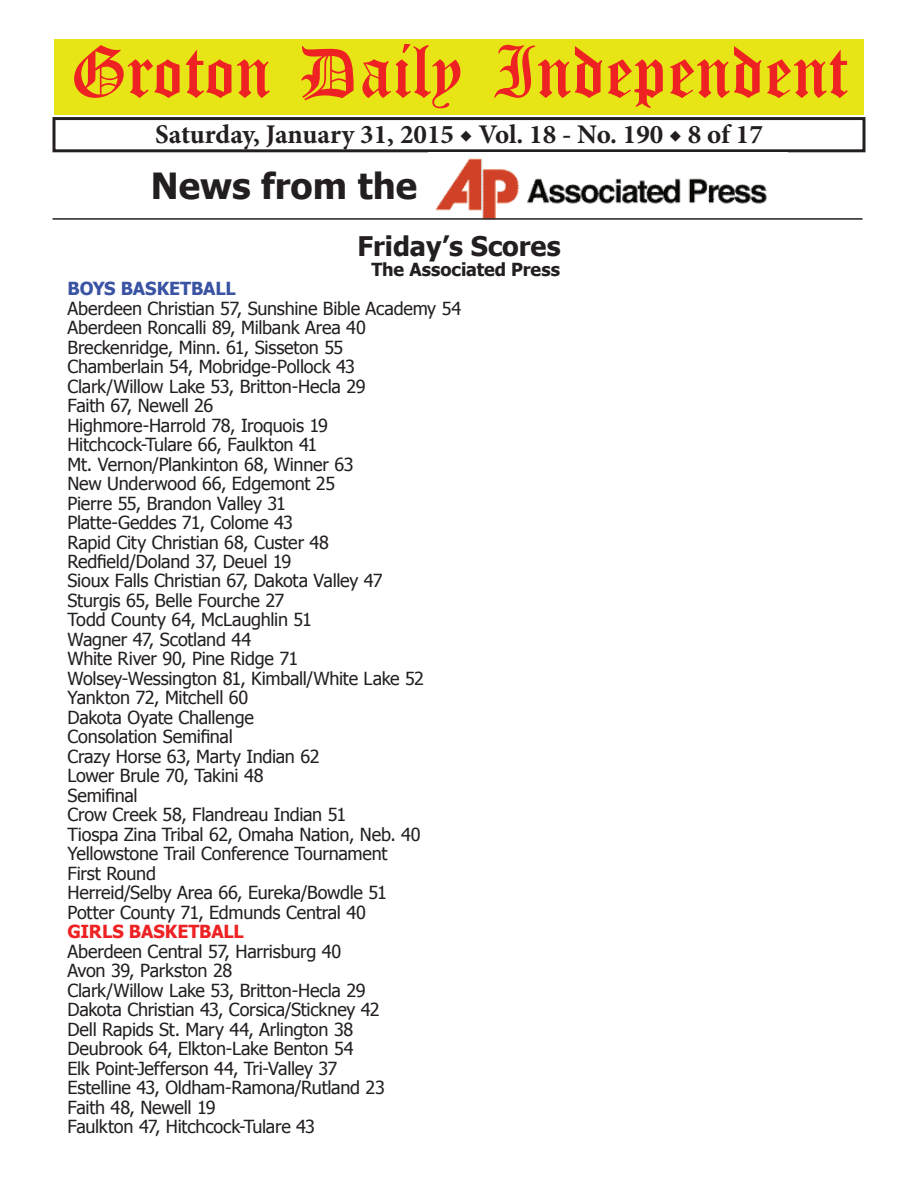
<style>
.page{position:relative;width:918px;height:1188px;background:#fff}
.page>*{position:absolute;margin:0;border:0;box-sizing:border-box;transform-origin:0 0}
.t1{font:54px "Old English Five";color:#ee2123}
.t2{font:700 36px "Tahoma";color:#231f20}
.t3{font:700 27px "Minion Pro";color:#231f20}
.t4{font:700 27px "Tahoma";color:#231f20}
.t5{font:18px/19.5px "Tahoma";letter-spacing:-.015em;color:#231f20}
.t6{font:700 18px "Tahoma";letter-spacing:-.005em;color:#231f20}
.t7{font:700 18px "Tahoma";letter-spacing:-.01em;color:#ee2123}
.t8{font:700 18px "Tahoma";letter-spacing:-.01em;color:#3a53a3}
</style>
<div class="page">
<div style="left:52px;top:117px;width:814px;height:35px;border:3px solid #231f20"></div>
<div style="left:54px;top:40px;width:810px;height:75px;background:#e7e515"></div>
<img style="left:435px;top:158px;width:332px;height:60px">
<hr style="left:52px;top:218px;width:810px;height:2px;background:#231f20">
<h1 class="t1" style="left:70px;top:47px;width:779px">Groton Daily Independent</h1>
<h3 class="t3" style="left:155px;top:116px;width:609px">Saturday, January 31, 2015 ◆ Vol. 18 - No. 190 ◆ 8 of 17</h3>
<h2 class="t2" style="left:151px;top:161px;width:268px">News from the</h2>
<h3 class="t4" style="left:357px;top:227px;width:205px">Friday’s Scores</h3>
<p class="t6" style="left:371px;top:256px;width:190px">The Associated Press</p>
<p class="t8" style="left:68px;top:276px;width:170px">BOYS BASKETBALL</p>
<p class="t5" style="left:68px;top:297px;width:395px">Aberdeen Christian 57, Sunshine Bible Academy 54<br>Aberdeen Roncalli 89, Milbank Area 40<br>Breckenridge, Minn. 61, Sisseton 55<br>Chamberlain 54, Mobridge-Pollock 43<br>Clark/Willow Lake 53, Britton-Hecla 29<br>Faith 67, Newell 26<br>Highmore-Harrold 78, Iroquois 19<br>Hitchcock-Tulare 66, Faulkton 41<br>Mt. Vernon/Plankinton 68, Winner 63<br>New Underwood 66, Edgemont 25<br>Pierre 55, Brandon Valley 31<br>Platte-Geddes 71, Colome 43<br>Rapid City Christian 68, Custer 48<br>Redfield/Doland 37, Deuel 19<br>Sioux Falls Christian 67, Dakota Valley 47<br>Sturgis 65, Belle Fourche 27<br>Todd County 64, McLaughlin 51<br>Wagner 47, Scotland 44<br>White River 90, Pine Ridge 71<br>Wolsey-Wessington 81, Kimball/White Lake 52<br>Yankton 72, Mitchell 60<br>Dakota Oyate Challenge<br>Consolation Semifinal<br>Crazy Horse 63, Marty Indian 62<br>Lower Brule 70, Takini 48<br>Semifinal<br>Crow Creek 58, Flandreau Indian 51<br>Tiospa Zina Tribal 62, Omaha Nation, Neb. 40<br>Yellowstone Trail Conference Tournament<br>First Round<br>Herreid/Selby Area 66, Eureka/Bowdle 51<br>Potter County 71, Edmunds Central 40</p>
<p class="t7" style="left:68px;top:919px;width:178px">GIRLS BASKETBALL</p>
<p class="t5" style="left:68px;top:941px;width:319px">Aberdeen Central 57, Harrisburg 40<br>Avon 39, Parkston 28<br>Clark/Willow Lake 53, Britton-Hecla 29<br>Dakota Christian 43, Corsica/Stickney 42<br>Dell Rapids St. Mary 44, Arlington 38<br>Deubrook 64, Elkton-Lake Benton 54<br>Elk Point-Jefferson 44, Tri-Valley 37<br>Estelline 43, Oldham-Ramona/Rutland 23<br>Faith 48, Newell 19<br>Faulkton 47, Hitchcock-Tulare 43</p>
</div>
